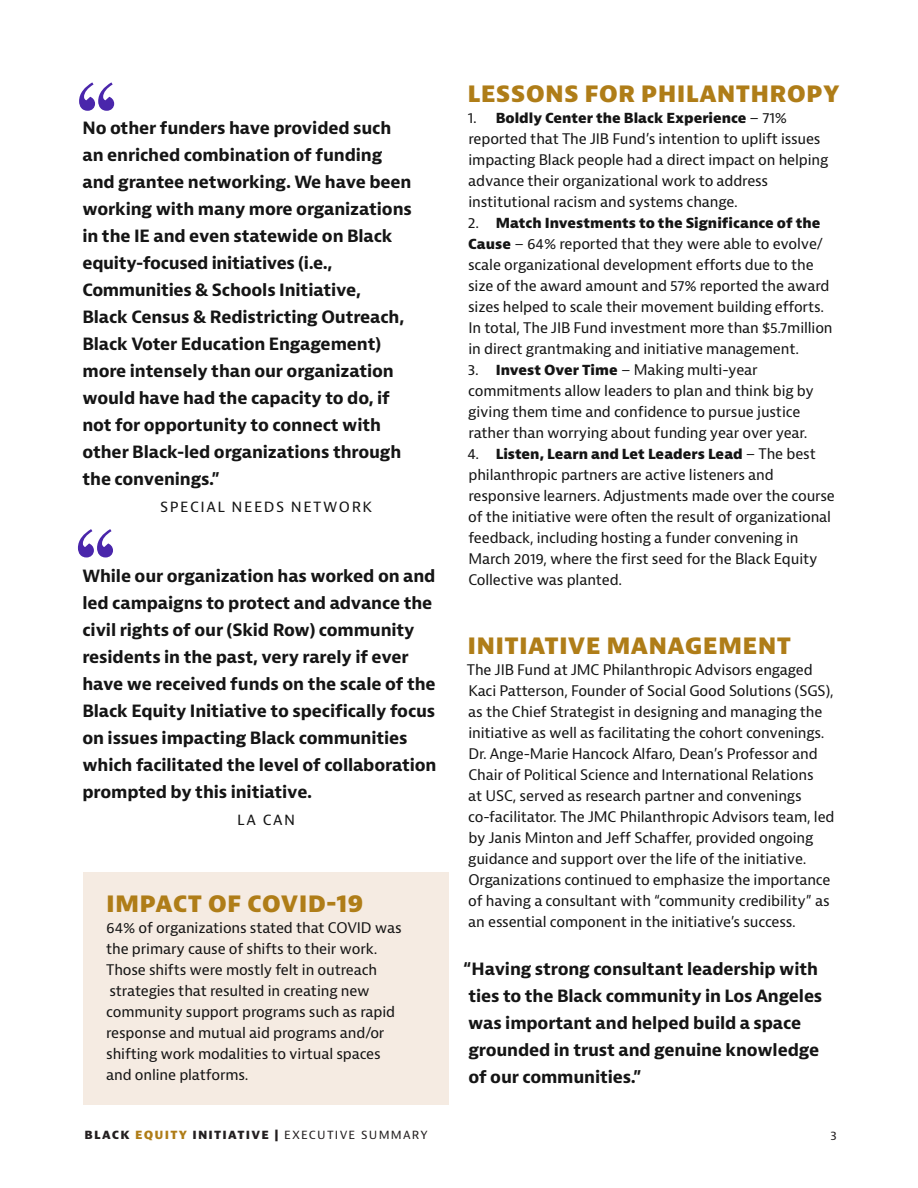
<style>
.page{position:relative;width:918px;height:1188px;background:#fff}
.page>*{position:absolute;margin:0;border:0;box-sizing:border-box;transform-origin:0 0}
.Copy{font:700 108px "Abril Display";color:#4a26ab}
.Heading{font:800 24px "Bernina Sans";letter-spacing:.01em;color:#af7d18}
.Pullquote{font:700 16.5px/27px "Bernina Sans";letter-spacing:-.01em;color:#151515}
.Pullquote-2{font:15px "Bernina Sans";letter-spacing:.1em;color:#151515}
.Copy-2{font:14.25px/21px "Bernina Sans";letter-spacing:-.01em;color:#151515}
.t1{font:800 13.5px "Bernina Sans";color:#151515}
.t2{font:800 12px "Bernina Sans";letter-spacing:.1em;color:#231f20}
.t3{font:12px "Bernina Sans";color:#231f20}
.s1{font-weight:400;font-size:14.25px}
.s2{font-weight:800;font-size:13.5px}
.s3{color:#af7d18}
.s4{font-weight:400}
</style>
<div class="page">
<div style="left:83px;top:872px;width:366px;height:233px;background:#f5ebe2"></div>
<p class="Copy" style="left:73px;top:51px;width:47px">“</p>
<p class="Pullquote" style="left:82px;top:115px;width:331px">No other funders have provided such an enriched combination of funding and grantee networking. We have been working with many more organizations in the IE and even statewide on Black equity-focused initiatives (i.e., Communities &amp; Schools Initiative,<br>Black Census &amp; Redistricting Outreach, Black Voter Education Engagement) more intensely than our organization would have had the capacity to do, if not for opportunity to connect with other Black-led organizations through the convenings.”</p>
<p class="Pullquote-2" style="left:160px;top:497px;width:214px">SPECIAL NEEDS NETWORK</p>
<p class="Copy" style="left:71px;top:498px;width:47px">“</p>
<p class="Pullquote" style="left:82px;top:563px;width:356px">While our organization has worked on and led campaigns to protect and advance the civil rights of our (Skid Row) community residents in the past, very rarely if ever have we received funds on the scale of the Black Equity Initiative to specifically focus on issues impacting Black communities which facilitated the level of collaboration prompted by this initiative.</p>
<p class="Pullquote-2" style="left:237px;top:810px;width:59px">LA CAN</p>
<p class="Heading" style="left:106px;top:887px;width:259px">IMPACT OF COVID-19</p>
<p class="Copy-2" style="left:106px;top:918px;width:297px">64% of organizations stated that COVID was the primary cause of shifts to their work.</p>
<p class="Copy-2" style="left:106px;top:960px;width:272px">Those shifts were mostly felt in outreach</p>
<p class="Copy-2" style="left:106px;top:981px;width:291px">strategies that resulted in creating new community support programs such as rapid response and mutual aid programs and/or shifting work modalities to virtual spaces</p>
<p class="Copy-2" style="left:106px;top:1065px;width:144px">and online platforms.</p>
<p class="Heading" style="left:468px;top:77px;width:373px">LESSONS FOR PHILANTHROPY</p>
<p class="t1" style="left:468px;top:109px;width:321px"><span class="s1">1.</span> Boldly Center the Black Experience <span class="s1">– 71%</span></p>
<p class="Copy-2" style="left:468px;top:129px;width:362px">reported that The JIB Fund’s intention to uplift issues impacting Black people had a direct impact on helping advance their organizational work to address institutional racism and systems change.</p>
<p class="t1" style="left:468px;top:214px;width:354px"><span class="s1">2.</span> Match Investments to the Significance of the</p>
<p class="Copy-2" style="left:468px;top:234px;width:366px"><span class="s2">Cause</span> – 64% reported that they were able to evolve/ scale organizational development efforts due to the size of the award amount and 57% reported the award sizes helped to scale their movement building efforts.<br>In total, The JIB Fund investment more than $5.7million in direct grantmaking and initiative management.</p>
<p class="Copy-2" style="left:468px;top:360px;width:348px">3. <span class="s2">Invest Over Time</span> – Making multi-year commitments allow leaders to plan and think big by giving them time and confidence to pursue justice rather than worrying about funding year over year.</p>
<p class="t1" style="left:467px;top:445px;width:350px"><span class="s1">4.</span> Listen, Learn and Let Leaders Lead <span class="s1">– The best</span></p>
<p class="Copy-2" style="left:468px;top:465px;width:368px">philanthropic partners are active listeners and responsive learners. Adjustments made over the course of the initiative were often the result of organizational feedback, including hosting a funder convening in March 2019, where the first seed for the Black Equity Collective was planted.</p>
<p class="Heading" style="left:468px;top:629px;width:325px">INITIATIVE MANAGEMENT</p>
<p class="Copy-2" style="left:467px;top:660px;width:369px">The JIB Fund at JMC Philanthropic Advisors engaged Kaci Patterson, Founder of Social Good Solutions (SGS), as the Chief Strategist in designing and managing the initiative as well as facilitating the cohort convenings.<br>Dr. Ange-Marie Hancock Alfaro, Dean’s Professor and Chair of Political Science and International Relations<br>at USC, served as research partner and convenings co-facilitator. The JMC Philanthropic Advisors team, led by Janis Minton and Jeff Schaffer, provided ongoing guidance and support over the life of the initiative.</p>
<p class="Copy-2" style="left:468px;top:870px;width:364px;text-align:justify">Organizations continued to emphasize the importance of having a consultant with “community credibility” as an essential component in the initiative’s success.</p>
<p class="Pullquote" style="left:468px;top:956px;width:356px;text-indent:-5px">“Having strong consultant leadership with ties to the Black community in Los Angeles was important and helped build a space grounded in trust and genuine knowledge of our communities.”</p>
<p class="t2" style="left:85px;top:1127px;width:345px">BLACK <span class="s3">EQUITY</span> INITIATIVE | <span class="s4">EXECUTIVE SUMMARY</span></p>
<p class="t3" style="left:831px;top:1128px;width:8px">3</p>
</div>
